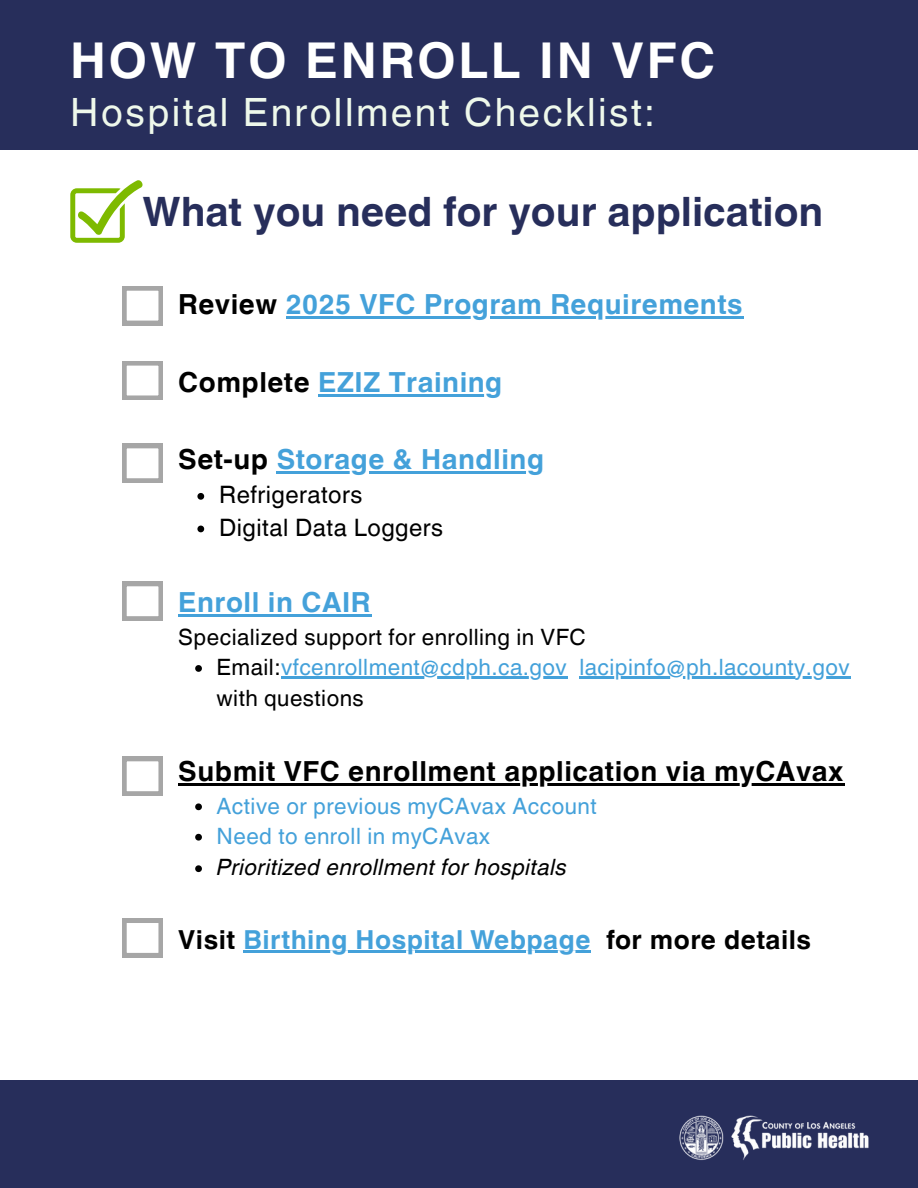
<style>
.page{position:relative;width:918px;height:1188px;background:#fff}
.page>*{position:absolute;margin:0;border:0;box-sizing:border-box;transform-origin:0 0}
.t1{font:700 49.35px "Helvetica World";letter-spacing:.055em;color:#fff}
.t2{font:700 40.5px "Helvetica World";color:#272e5b}
.t3{font:39px "Helvetica World";letter-spacing:.065em;color:#eef8eb}
.t4{font:700 27.6px "Helvetica World";letter-spacing:.02em;color:#44a1da}
.t5{font:700 27.6px "Helvetica World";letter-spacing:.02em;color:#000}
.t6{font:700 26.25px "Helvetica World";letter-spacing:.02em;color:#44a1da}
.t7{font:24px/32.7px "Helvetica World";letter-spacing:.02em;color:#000}
.t8{font:22.5px/30.3px "Helvetica World";letter-spacing:.02em;color:#000}
.t9{font:22.5px/30.3px "Helvetica World";letter-spacing:.02em;color:#44a1da}
.t10{font:italic 22.5px "Helvetica World";letter-spacing:.02em;color:#000}
.s1{color:#000}
.s2{color:#44a1da}
</style>
<div class="page">
<div style="left:0;top:0;width:918px;height:150px;background:#272e5b"></div>
<hr style="left:286px;top:316px;width:458px;height:3px;background:#44a1da">
<hr style="left:318px;top:394px;width:185px;height:2px;background:#44a1da">
<hr style="left:277px;top:472px;width:268px;height:2px;background:#44a1da">
<svg style="left:197px;top:493px;width:7px;height:7px"></svg>
<svg style="left:197px;top:526px;width:7px;height:6px"></svg>
<hr style="left:178px;top:614px;width:193px;height:3px;background:#44a1da">
<svg style="left:195px;top:665px;width:7px;height:7px"></svg>
<hr style="left:281px;top:676px;width:287px;height:3px;background:#44a1da">
<hr style="left:579px;top:676px;width:271px;height:3px;background:#44a1da">
<hr style="left:178px;top:783px;width:667px;height:2px;background:#000">
<svg style="left:195px;top:803px;width:7px;height:7px"></svg>
<svg style="left:195px;top:834px;width:7px;height:7px"></svg>
<svg style="left:195px;top:865px;width:7px;height:7px"></svg>
<hr style="left:243px;top:951px;width:348px;height:2px;background:#44a1da">
<svg style="left:122px;top:286px;width:41px;height:39px"></svg>
<svg style="left:122px;top:361px;width:41px;height:39px"></svg>
<svg style="left:122px;top:444px;width:41px;height:39px"></svg>
<svg style="left:122px;top:582px;width:41px;height:39px"></svg>
<svg style="left:122px;top:757px;width:41px;height:39px"></svg>
<svg style="left:122px;top:919px;width:41px;height:38px"></svg>
<svg style="left:70px;top:180px;width:72px;height:63px"></svg>
<div style="left:0;top:1080px;width:918px;height:108px;background:#272e5b"></div>
<img style="left:679px;top:1115px;width:190px;height:45px">
<h1 class="t1" style="left:70px;top:20px;width:646px">HOW TO ENROLL IN VFC</h1>
<p class="t3" style="left:70px;top:89px;width:586px">Hospital Enrollment Checklist:</p>
<h3 class="t2" style="left:143px;top:179px;width:682px">What you need for your application</h3>
<p class="t4" style="left:178px;top:282px;width:566px"><span class="s1">Review</span> 2025 VFC Program Requirements</p>
<p class="t4" style="left:178px;top:359px;width:326px"><span class="s1">Complete</span> EZIZ Training</p>
<p class="t4" style="left:178px;top:437px;width:367px"><span class="s1">Set-up</span> Storage &amp; Handling</p>
<p class="t7" style="left:219px;top:478px;width:226px">Refrigerators<br>Digital Data Loggers</p>
<p class="t4" style="left:178px;top:580px;width:194px">Enroll in CAIR</p>
<p class="t8" style="left:217px;top:622px;width:635px;text-indent:-38px">Specialized support for enrolling in VFC<br>Email:<span class="s2">vfcenrollment@cdph.ca.gov lacipinfo@ph.lacounty.gov </span>with questions</p>
<p class="t5" style="left:178px;top:749px;width:667px">Submit VFC enrollment application via myCAvax</p>
<p class="t9" style="left:217px;top:791px;width:382px">Active or previous myCAvax Account<br>Need to enroll in myCAvax</p>
<p class="t10" style="left:217px;top:849px;width:352px">Prioritized enrollment for hospitals</p>
<p class="t6" style="left:178px;top:918px;width:634px"><span class="s1">Visit</span> Birthing Hospital Webpage <span class="s1">for more details</span></p>
</div>
